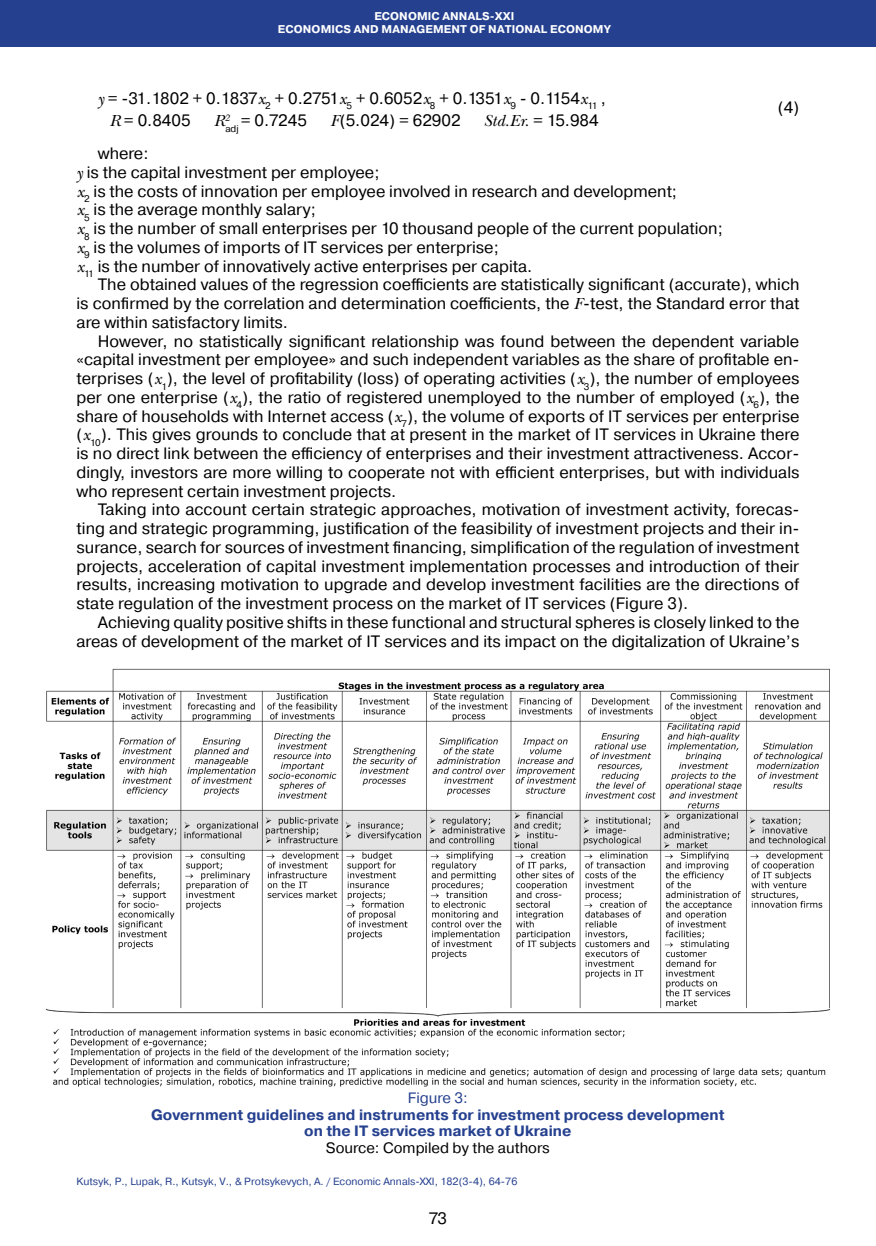
<style>
.page{position:relative;width:876px;height:1246px;background:#fff}
.page>*{position:absolute;margin:0;border:0;box-sizing:border-box;transform-origin:0 0}
.Абзац_2019{font:16.5px/18.8px "Pragmatica";color:#000}
.Список_2019{font:16.5px "Pragmatica";color:#000}
.Абзац_2019-2{font:16.5px "Pragmatica";letter-spacing:-.035em;color:#000}
.Абзац_2019-3{font:italic 16.5px "New Baskerville C";color:#000}
.Таблицы___рисунки_ша{font:700 15px "Pragmatica";color:#25408f}
.Таблицы__рисунки__по{font:15px "Pragmatica";color:#000}
.Таблицы___рисунки_ша-2{font:15px "Pragmatica";color:#25408f}
.Посада_2016{font:700 11.25px "Pragmatica";letter-spacing:.01em;color:#fff}
.Нижний_колонтитул_20{font:10.5px "Pragmatica";color:#25408f}
.s1{font-family:"New Baskerville C";font-style:italic}
.s2{font-family:"Pragmatica";font-style:normal}
</style>
<div class="page">
<div style="left:0;top:0;width:876px;height:47px;background:#25408f"></div>
<img style="left:45px;top:668px;width:786px;height:419px">
<p class="Посада_2016" style="left:374px;top:9px;width:142px">ECONOMIC ANNALS-XXI</p>
<p class="Посада_2016" style="left:278px;top:22px;width:334px">ECONOMICS AND MANAGEMENT OF NATIONAL ECONOMY</p>
<p class="Абзац_2019-2" style="left:98px;top:88px;width:510px"><span class="s1">y</span> = -31.1802 + 0.1837<span class="s1">x</span><sub>2</sub> + 0.2751<span class="s1">x</span><sub>5</sub> + 0.6052<span class="s1">x</span><sub>8</sub> + 0.1351<span class="s1">x</span><sub>9</sub> - 0.1154<span class="s1">x</span><sub>11</sub> ,</p>
<p class="Абзац_2019" style="left:778px;top:98px;width:23px">(4)</p>
<p class="Абзац_2019" style="left:109px;top:111px;width:83px"><span class="s1">R</span> = 0.8405</p>
<p class="Абзац_2019-3" style="left:214px;top:111px;width:17px">R<sup>2</sup></p>
<p class="Абзац_2019" style="left:226px;top:111px;width:83px"><sub>adj</sub> = 0.7245</p>
<p class="Абзац_2019" style="left:330px;top:111px;width:132px"><span class="s1">F</span>(5.024) = 62902</p>
<p class="Абзац_2019-3" style="left:484px;top:111px;width:117px">Std.Er. <span class="s2">= 15.984</span></p>
<p class="Абзац_2019" style="left:98px;top:144px;width:52px">where:</p>
<p class="Список_2019" style="left:77px;top:162px;width:304px"><span class="s1">y</span> is the capital investment per employee;</p>
<p class="Список_2019" style="left:77px;top:181px;width:602px"><span class="s1">x</span><sub>2</sub> is the costs of innovation per employee involved in research and development;</p>
<p class="Список_2019" style="left:77px;top:199px;width:241px"><span class="s1">x</span><sub>5</sub> is the average monthly salary;</p>
<p class="Список_2019" style="left:77px;top:218px;width:648px"><span class="s1">x</span><sub>8</sub> is the number of small enterprises per 10 thousand people of the current population;</p>
<p class="Список_2019" style="left:77px;top:237px;width:424px"><span class="s1">x</span><sub>9</sub> is the volumes of imports of IT services per enterprise;</p>
<p class="Список_2019" style="left:77px;top:256px;width:457px"><span class="s1">x</span><sub>11</sub> is the number of innovatively active enterprises per capita.</p>
<p class="Абзац_2019" style="left:77px;top:276px;width:724px;text-align:justify;text-indent:21px">The obtained values of the regression coefficients are statistically significant (accurate), which is confirmed by the correlation and determination coefficients, the <span class="s1">F</span>-test, the Standard error that are within satisfactory limits.</p>
<p class="Абзац_2019" style="left:77px;top:332px;width:724px;text-indent:21px">However, no statistically significant relationship was found between the dependent variable «capital investment per employee» and such independent variables as the share of profitable en&shy;terprises (<span class="s1">x</span><sub>1</sub>), the level of profitability (loss) of operating activities (<span class="s1">x</span><sub>3</sub>), the number of employees per one enterprise (<span class="s1">x</span><sub>4</sub>), the ratio of registered unemployed to the number of employed (<span class="s1">x</span><sub>6</sub>), the share of households with Internet access (<span class="s1">x</span><sub>7</sub>), the volume of exports of IT services per enterprise (<span class="s1">x</span><sub>10</sub>). This gives grounds to conclude that at present in the market of IT services in Ukraine there is no direct link between the efficiency of enterprises and their investment attractiveness. Accor&shy;dingly, investors are more willing to cooperate not with efficient enterprises, but with individuals who represent certain investment projects.</p>
<p class="Абзац_2019" style="left:77px;top:501px;width:724px;text-indent:21px">Taking into account certain strategic approaches, motivation of investment activity, forecas&shy;ting and strategic programming, justification of the feasibility of investment projects and their in&shy;surance, search for sources of investment financing, simplification of the regulation of investment projects, acceleration of capital investment implementation processes and introduction of their results, increasing motivation to upgrade and develop investment facilities are the directions of state regulation of the investment process on the market of IT services (Figure 3).</p>
<p class="Абзац_2019" style="left:77px;top:613px;width:724px;text-align:right">Achieving quality positive shifts in these functional and structural spheres is closely linked to the areas of development of the market of IT services and its impact on the digitalization of Ukraine’s</p>
<p class="Таблицы___рисунки_ша-2" style="left:408px;top:1089px;width:61px">Figure 3:</p>
<p class="Таблицы___рисунки_ша" style="left:151px;top:1105px;width:575px">Government guidelines and instruments for investment process development</p>
<p class="Таблицы___рисунки_ша" style="left:304px;top:1121px;width:269px">on the IT services market of Ukraine</p>
<p class="Таблицы__рисунки__по" style="left:326px;top:1138px;width:225px">Source: Compiled by the authors</p>
<p class="Нижний_колонтитул_20" style="left:77px;top:1174px;width:442px">Kutsyk, P., Lupak, R., Kutsyk, V., &amp; Protsykevych, A. / Economic Annals-XXI, 182(3-4), 64-76</p>
<p class="Абзац_2019" style="left:429px;top:1210px;width:20px">73</p>
</div>
